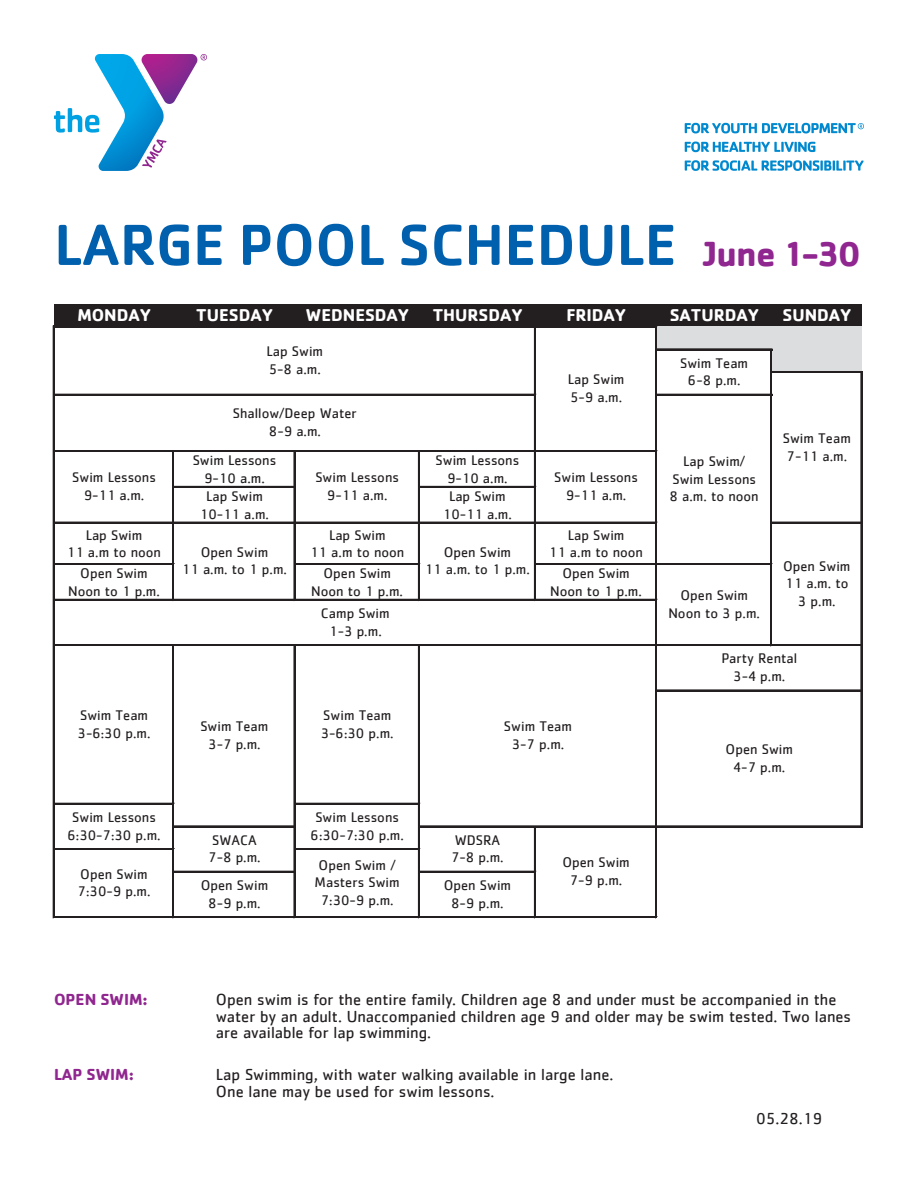
<style>
.page{position:relative;width:918px;height:1188px;background:#fff}
.page>*{position:absolute;margin:0;border:0;box-sizing:border-box;transform-origin:0 0}
.t1{font:500 60px "Cachet";color:#0160ae}
.t2{font:700 36px "Cachet";letter-spacing:-.02em;color:#90268f}
.t3{font:700 17.7px "Cachet";color:#fff}
.t4{font:16.5px/16.5px "Cachet";color:#231f20}
.t5{font:700 16.5px "Cachet";color:#90268f}
.t6{font:14.4px/17.7px "Cachet";color:#231f20;text-align:center}
</style>
<div class="page">
<svg style="left:54px;top:54px;width:153px;height:117px"></svg>
<svg style="left:685px;top:142px;width:130px;height:10px"></svg>
<svg style="left:685px;top:160px;width:179px;height:11px"></svg>
<svg style="left:685px;top:123px;width:179px;height:10px"></svg>
<div style="left:55px;top:304px;width:807px;height:23px;background:#231f20"></div>
<div style="left:656px;top:327px;width:206px;height:23px;background:#dcdddf"></div>
<div style="left:771px;top:350px;width:91px;height:22px;background:#dcdddf"></div>
<hr style="left:55px;top:394px;width:481px;height:2px;background:#231f20">
<hr style="left:174px;top:486px;width:121px;height:2px;background:#231f20">
<hr style="left:55px;top:522px;width:602px;height:1px;background:#231f20">
<hr style="left:55px;top:563px;width:119px;height:2px;background:#231f20">
<hr style="left:295px;top:563px;width:125px;height:2px;background:#231f20">
<hr style="left:173px;top:452px;width:1px;height:149px;background:#231f20">
<hr style="left:294px;top:452px;width:1px;height:149px;background:#231f20">
<hr style="left:418px;top:452px;width:2px;height:149px;background:#231f20">
<hr style="left:55px;top:803px;width:119px;height:2px;background:#231f20">
<hr style="left:174px;top:826px;width:121px;height:1px;background:#231f20">
<hr style="left:534px;top:327px;width:2px;height:274px;background:#231f20">
<hr style="left:55px;top:848px;width:119px;height:2px;background:#231f20">
<hr style="left:174px;top:871px;width:121px;height:2px;background:#231f20">
<hr style="left:53px;top:326px;width:2px;height:592px;background:#231f20">
<hr style="left:534px;top:827px;width:2px;height:91px;background:#231f20">
<hr style="left:655px;top:327px;width:2px;height:591px;background:#231f20">
<hr style="left:770px;top:350px;width:1px;height:296px;background:#231f20">
<hr style="left:771px;top:350px;width:1px;height:296px;background:#231f20">
<hr style="left:861px;top:373px;width:1px;height:454px;background:#231f20">
<hr style="left:173px;top:646px;width:1px;height:272px;background:#231f20">
<hr style="left:294px;top:646px;width:1px;height:272px;background:#231f20">
<hr style="left:418px;top:646px;width:2px;height:272px;background:#231f20">
<hr style="left:657px;top:349px;width:115px;height:1px;background:#231f20">
<hr style="left:772px;top:371px;width:90px;height:2px;background:#231f20">
<hr style="left:657px;top:394px;width:115px;height:2px;background:#231f20">
<hr style="left:55px;top:450px;width:602px;height:1px;background:#231f20">
<hr style="left:55px;top:451px;width:602px;height:1px;background:#231f20">
<hr style="left:420px;top:486px;width:116px;height:2px;background:#231f20">
<hr style="left:772px;top:522px;width:90px;height:1px;background:#231f20">
<hr style="left:536px;top:563px;width:236px;height:2px;background:#231f20">
<hr style="left:55px;top:599px;width:602px;height:2px;background:#231f20">
<hr style="left:55px;top:644px;width:807px;height:2px;background:#231f20">
<hr style="left:657px;top:690px;width:205px;height:1px;background:#231f20">
<hr style="left:295px;top:803px;width:125px;height:2px;background:#231f20">
<hr style="left:420px;top:826px;width:442px;height:1px;background:#231f20">
<hr style="left:295px;top:848px;width:125px;height:2px;background:#231f20">
<hr style="left:420px;top:871px;width:116px;height:2px;background:#231f20">
<hr style="left:55px;top:916px;width:602px;height:2px;background:#231f20">
<h1 class="t1" style="left:54px;top:208px;width:624px">LARGE POOL SCHEDULE</h1>
<h2 class="t2" style="left:704px;top:230px;width:159px">June 1-30</h2>
<p class="t3" style="left:77px;top:303px;width:75px">MONDAY</p>
<p class="t3" style="left:196px;top:303px;width:78px">TUESDAY</p>
<p class="t3" style="left:306px;top:303px;width:105px">WEDNESDAY</p>
<p class="t3" style="left:433px;top:303px;width:91px">THURSDAY</p>
<p class="t3" style="left:566px;top:303px;width:61px">FRIDAY</p>
<p class="t3" style="left:670px;top:303px;width:91px">SATURDAY</p>
<p class="t3" style="left:783px;top:303px;width:70px">SUNDAY</p>
<p class="t6" style="left:266px;top:342px;width:58px;text-align:left">Lap Swim<br>5-8 a.m.</p>
<p class="t6" style="left:233px;top:405px;width:126px">Shallow/Deep Water<br>8-9 a.m.</p>
<p class="t6" style="left:568px;top:370px;width:58px;text-align:left">Lap Swim<br>5-9 a.m.</p>
<p class="t6" style="left:193px;top:451px;width:85px">Swim Lessons<br>9-10 a.m.</p>
<p class="t6" style="left:436px;top:451px;width:85px">Swim Lessons<br>9-10 a.m.</p>
<p class="t6" style="left:200px;top:487px;width:71px">Lap Swim<br>10-11 a.m.</p>
<p class="t6" style="left:443px;top:487px;width:71px">Lap Swim<br>10-11 a.m.</p>
<p class="t6" style="left:72px;top:468px;width:85px">Swim Lessons<br>9-11 a.m.</p>
<p class="t6" style="left:315px;top:468px;width:85px">Swim Lessons<br>9-11 a.m.</p>
<p class="t6" style="left:554px;top:468px;width:85px">Swim Lessons<br>9-11 a.m.</p>
<p class="t6" style="left:67px;top:526px;width:96px">Lap Swim<br>11 a.m to noon</p>
<p class="t6" style="left:310px;top:526px;width:96px">Lap Swim<br>11 a.m to noon</p>
<p class="t6" style="left:549px;top:526px;width:96px">Lap Swim<br>11 a.m to noon</p>
<p class="t6" style="left:68px;top:564px;width:93px">Open Swim<br>Noon to 1 p.m.</p>
<p class="t6" style="left:311px;top:564px;width:93px">Open Swim<br>Noon to 1 p.m.</p>
<p class="t6" style="left:550px;top:564px;width:93px">Open Swim<br>Noon to 1 p.m.</p>
<p class="t6" style="left:182px;top:543px;width:107px">Open Swim<br>11 a.m. to 1 p.m.</p>
<p class="t6" style="left:425px;top:543px;width:107px">Open Swim<br>11 a.m. to 1 p.m.</p>
<p class="t6" style="left:78px;top:706px;width:74px;text-align:left">Swim Team<br>3-6:30 p.m.</p>
<p class="t6" style="left:67px;top:808px;width:95px">Swim Lessons<br>6:30-7:30 p.m.</p>
<p class="t6" style="left:78px;top:865px;width:74px;text-align:left">Open Swim<br>7:30-9 p.m.</p>
<p class="t6" style="left:200px;top:717px;width:70px">Swim Team<br>3-7 p.m.</p>
<p class="t6" style="left:208px;top:831px;width:54px;text-align:left">SWACA<br>7-8 p.m.</p>
<p class="t6" style="left:201px;top:876px;width:69px">Open Swim<br>8-9 p.m.</p>
<p class="t6" style="left:321px;top:604px;width:70px">Camp Swim<br>1-3 p.m.</p>
<p class="t6" style="left:321px;top:706px;width:74px;text-align:left">Swim Team<br>3-6:30 p.m.</p>
<p class="t6" style="left:311px;top:808px;width:95px">Swim Lessons<br>6:30-7:30 p.m.</p>
<p class="t6" style="left:315px;top:856px;width:87px">Open Swim /<br>Masters Swim<br>7:30-9 p.m.</p>
<p class="t6" style="left:504px;top:717px;width:70px">Swim Team<br>3-7 p.m.</p>
<p class="t6" style="left:451px;top:831px;width:54px;text-align:left">WDSRA<br>7-8 p.m.</p>
<p class="t6" style="left:444px;top:876px;width:69px">Open Swim<br>8-9 p.m.</p>
<p class="t6" style="left:562px;top:853px;width:69px">Open Swim<br>7-9 p.m.</p>
<p class="t6" style="left:680px;top:354px;width:70px">Swim Team<br>6-8 p.m.</p>
<p class="t6" style="left:670px;top:452px;width:91px">Lap Swim/<br>Swim Lessons<br>8 a.m. to noon</p>
<p class="t6" style="left:668px;top:586px;width:93px">Open Swim<br>Noon to 3 p.m.</p>
<p class="t6" style="left:783px;top:429px;width:70px;text-align:left">Swim Team<br>7-11 a.m.</p>
<p class="t6" style="left:783px;top:557px;width:69px">Open Swim<br>11 a.m. to<br>3 p.m.</p>
<p class="t6" style="left:721px;top:649px;width:77px">Party Rental<br>3-4 p.m.</p>
<p class="t6" style="left:726px;top:740px;width:69px">Open Swim<br>4-7 p.m.</p>
<p class="t5" style="left:54px;top:989px;width:95px">OPEN SWIM:</p>
<p class="t4" style="left:216px;top:991px;width:637px">Open swim is for the entire family. Children age 8 and under must be accompanied in the water by an adult. Unaccompanied children age 9 and older may be swim tested. Two lanes are available for lap swimming.</p>
<p class="t5" style="left:54px;top:1064px;width:82px">LAP SWIM:</p>
<p class="t4" style="left:216px;top:1066px;width:399px">Lap Swimming, with water walking available in large lane.<br>One lane may be used for swim lessons.</p>
<p class="t4" style="left:756px;top:1110px;width:68px">05.28.19</p>
</div>
